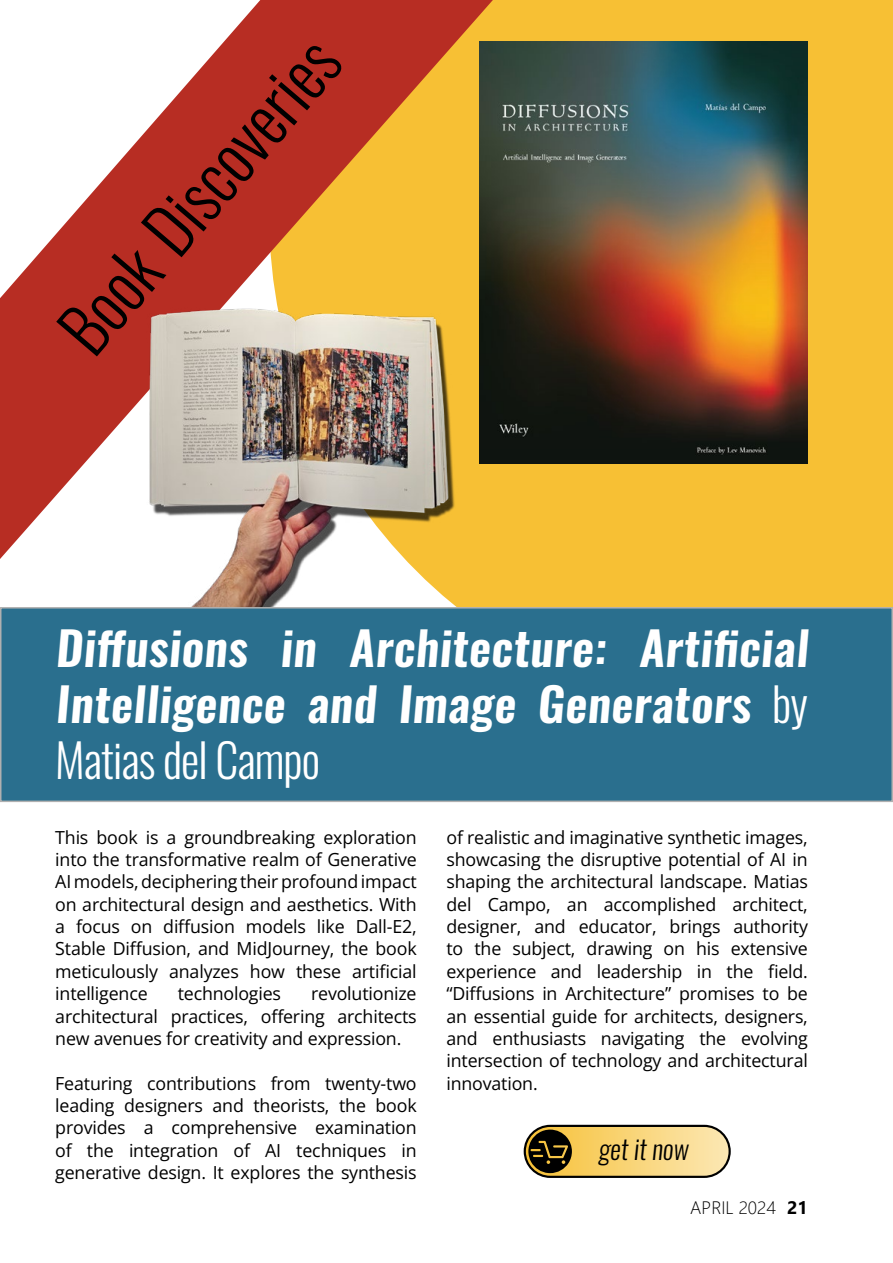
<style>
.page{position:relative;width:893px;height:1263px;background:#fff}
.page>*{position:absolute;margin:0;border:0;box-sizing:border-box;transform-origin:0 0}
.t1{font:66px "Oswald";color:#000}
.t2{font:46.5px/55.8px "Oswald";letter-spacing:-.02em;color:#fff}
.t3{font:italic 300 26.7px "Oswald";color:#000}
.t4{font:18px/22.4px "Open Sans";letter-spacing:-.01em;color:#000;text-align:justify}
.t5{font:300 18px "Segoe UI";color:#000}
.s1{font-weight:700}
</style>
<div class="page">
<div style="left:461px;top:0;width:432px;height:607px;background:#f7c034"></div>
<svg style="left:0;top:0;width:493px;height:559px;fill:#b72d23"></svg>
<img style="left:123px;top:261px;width:338px;height:346px">
<div style="left:1px;top:608px;width:891px;height:193px;background:#2a6f8e"></div>
<div style="left:0;top:607px;width:893px;height:195px;border:2px solid #b0b0b0"></div>
<svg style="left:524px;top:1125px;width:207px;height:53px;background:#c5ab69"></svg>
<img style="left:480px;top:42px;width:328px;height:421px">
<h1 class="t1" style="left:30px;top:306px;width:389px;rotate:-50deg">Book Discoveries</h1>
<h2 class="t2" style="left:55px;top:616px;width:761px">Diffusions in Architecture: Artificial<br>Intelligence and Image Generators by<br>Matias del Campo</h2>
<p class="t4" style="left:55px;top:825px;width:363px">This book is a groundbreaking exploration into the transformative realm of Generative AI models, deciphering their profound impact on architectural design and aesthetics. With a focus on diffusion models like Dall-E2, Stable Diffusion, and MidJourney, the book meticulously analyzes how these artificial intelligence</p>
<p class="t4" style="left:55px;top:982px;width:363px;text-indent:256px">revolutionize architectural practices, offering architects new avenues for creativity and expression.</p>
<p class="t4" style="left:55px;top:1071px;width:363px">Featuring contributions from twenty-two leading designers and theorists, the book provides a comprehensive examination of the integration of AI techniques in generative design. It explores the synthesis</p>
<p class="t4" style="left:178px;top:982px;width:105px">technologies</p>
<p class="t4" style="left:446px;top:825px;width:363px">of realistic and imaginative synthetic images, showcasing the disruptive potential of AI in shaping the architectural landscape. Matias del Campo, an accomplished architect, designer, and educator, brings authority to the subject, drawing on his extensive experience and leadership in the field. “Diffusions in Architecture” promises to be an essential guide for architects, designers, and enthusiasts navigating the evolving intersection of technology and architectural innovation.</p>
<h3 class="t3" style="left:599px;top:1131px;width:92px">get it now</h3>
<p class="t5" style="left:690px;top:1191px;width:119px">APRIL 2024 <span class="s1">21</span></p>
</div>
